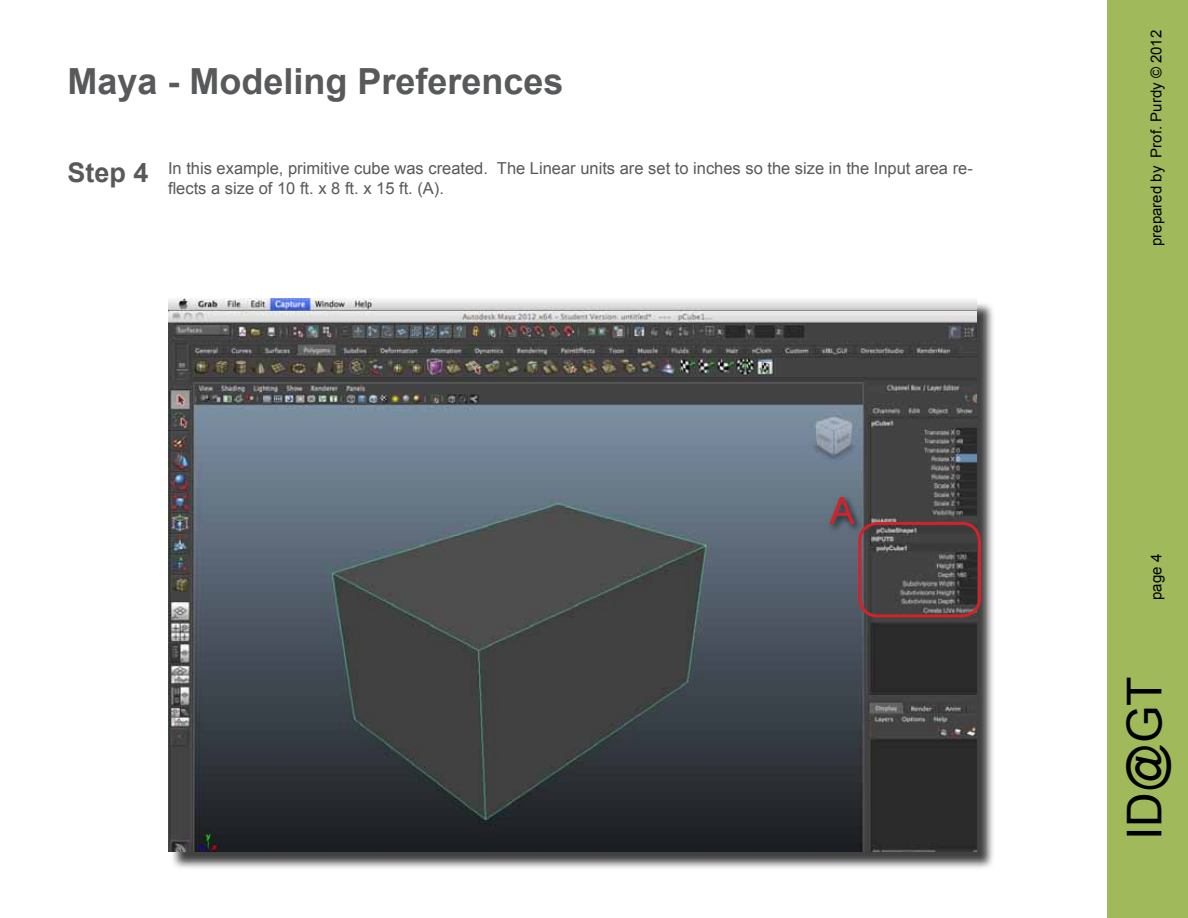
<style>
.page{position:relative;width:1188px;height:918px;background:#fff}
.page>*{position:absolute;margin:0;border:0;box-sizing:border-box;transform-origin:0 0}
.t1{font:48px "Arial";color:#000}
.t2{font:37.5px "Arial";color:#d2232a}
.t3{font:700 36px "Arial";color:#58595b}
.t4{font:700 27px "Arial";color:#58595b}
.t5{font:16.5px/19.8px "Arial";color:#58595b}
.t6{font:15px "Arial";color:#000}
</style>
<div class="page">
<div style="left:1107px;top:0;width:81px;height:918px;background:#a0ba5b"></div>
<div style="left:170px;top:301px;width:825px;height:569px;background:#000;opacity:.75"></div>
<img style="left:168px;top:299px;width:808px;height:552px">
<div style="left:858px;top:522px;width:123px;height:95px;border:3px solid #d2232a;border-radius:18px"></div>
<div style="left:827px;top:494px;width:37px;height:39px;background:#000;opacity:.75"></div>
<h3 class="t3" style="left:68px;top:57px;width:498px">Maya - Modeling Preferences</h3>
<h3 class="t4" style="left:68px;top:154px;width:83px">Step 4</h3>
<p class="t5" style="left:168px;top:158px;width:806px">In this example, primitive cube was created. The Linear units are set to inches so the size in the Input area re&shy;flects a size of 10 ft. x 8 ft. x 15 ft. (A).</p>
<h2 class="t2" style="left:830px;top:486px;width:27px">A</h2>
<p class="t6" style="left:1146px;top:246px;width:218px;rotate:-90deg">prepared by Prof. Purdy © 2012</p>
<p class="t6" style="left:1146px;top:600px;width:47px;rotate:-90deg">page 4</p>
<h1 class="t1" style="left:1113px;top:840px;width:165px;rotate:-90deg">ID@GT</h1>
</div>
